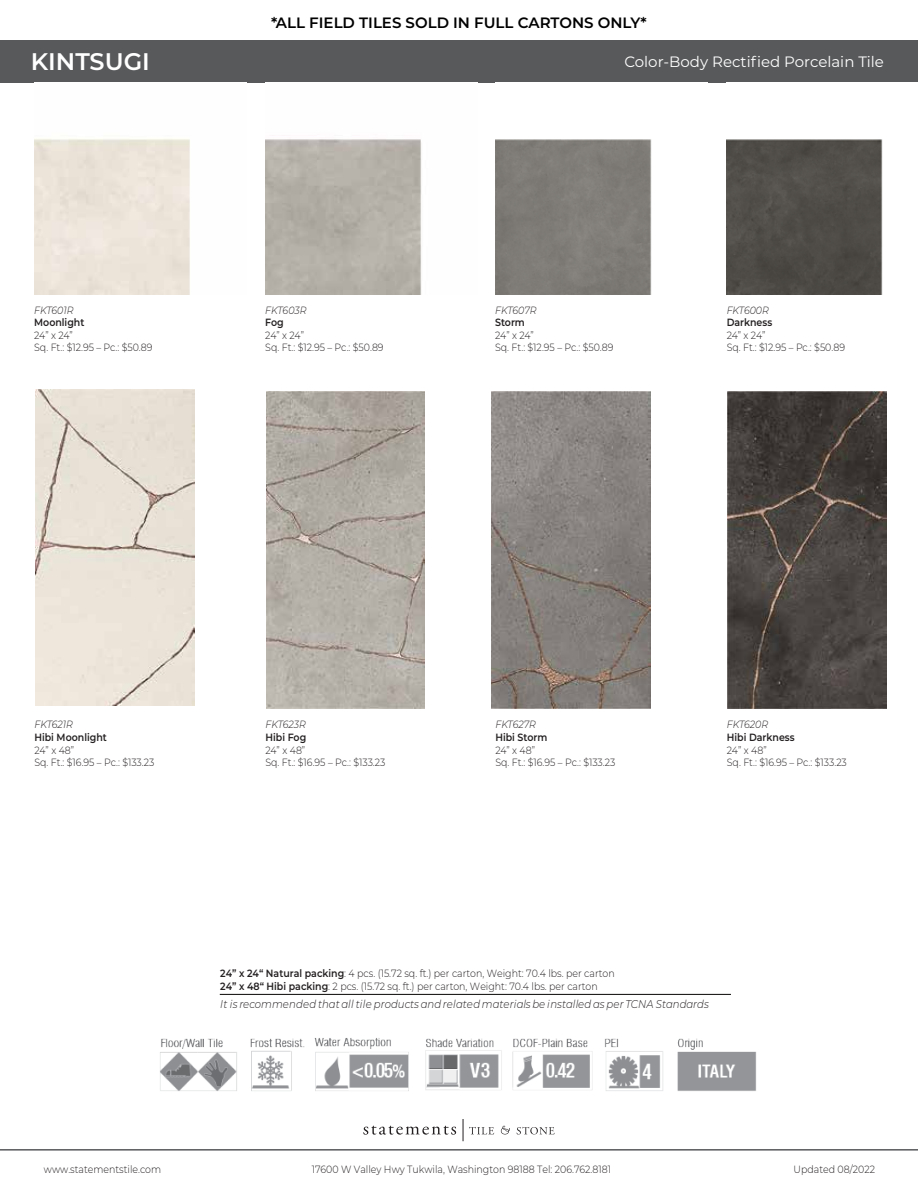
<style>
.page{position:relative;width:918px;height:1188px;background:#fff}
.page>*{position:absolute;margin:0;border:0;box-sizing:border-box;transform-origin:0 0}
.t1{font:600 24px "Montserrat";color:#fff}
.t2{font:600 15px "Montserrat";color:#000}
.t3{font:15px "Montserrat";color:#fff}
.t4{font:italic 300 11.25px "Montserrat";letter-spacing:.005em;color:#231f20;scale:.9 1}
.t5{font:300 10.5px/12.6px "Montserrat";color:#231f20;scale:.9 1}
.t6{font:600 10.5px "Montserrat";color:#231f20;scale:.9 1}
.t7{font:italic 300 10.5px "Montserrat";color:#231f20;scale:.9 1}
.s1{font-weight:600}
</style>
<div class="page">
<div style="left:0;top:40px;width:918px;height:43px;background:#58595b"></div>
<hr style="left:0;top:1149px;width:918px;height:2px;background:#58595b">
<svg style="left:363px;top:1126px;width:93px;height:9px"></svg>
<svg style="left:501px;top:1126px;width:9px;height:8px"></svg>
<svg style="left:517px;top:1127px;width:38px;height:7px"></svg>
<svg style="left:463px;top:1119px;width:31px;height:22px"></svg>
<hr style="left:220px;top:994px;width:511px;height:1px;background:#221f1f">
<div style="left:34px;top:139px;width:156px;height:156px;background:#ece4d9"></div>
<img style="left:265px;top:139px;width:157px;height:156px">
<div style="left:495px;top:139px;width:157px;height:156px;background:#7f7c77"></div>
<div style="left:727px;top:139px;width:156px;height:156px;background:#4f4c47"></div>
<img style="left:35px;top:390px;width:159px;height:315px">
<img style="left:266px;top:392px;width:159px;height:317px">
<img style="left:492px;top:392px;width:158px;height:317px">
<img style="left:728px;top:392px;width:159px;height:316px">
<img style="left:160px;top:1038px;width:596px;height:53px">
<h2 class="t2" style="left:271px;top:12px;width:377px">*ALL FIELD TILES SOLD IN FULL CARTONS ONLY*</h2>
<h1 class="t1" style="left:31px;top:44px;width:121px">KINTSUGI</h1>
<h2 class="t3" style="left:624px;top:51px;width:261px">Color-Body Rectified Porcelain Tile</h2>
<p class="t7" style="left:34px;top:303px;width:45px">FKT601R</p>
<p class="t6" style="left:34px;top:315px;width:57px">Moonlight</p>
<p class="t5" style="left:34px;top:328px;width:133px">24” x 24”<br>Sq. Ft.: $12.95 – Pc.: $50.89</p>
<p class="t7" style="left:265px;top:303px;width:47px">FKT603R</p>
<p class="t6" style="left:265px;top:315px;width:22px">Fog</p>
<p class="t5" style="left:265px;top:328px;width:133px">24” x 24”<br>Sq. Ft.: $12.95 – Pc.: $50.89</p>
<p class="t7" style="left:495px;top:303px;width:48px">FKT607R</p>
<p class="t6" style="left:495px;top:315px;width:35px">Storm</p>
<p class="t5" style="left:495px;top:328px;width:133px">24” x 24”<br>Sq. Ft.: $12.95 – Pc.: $50.89</p>
<p class="t7" style="left:727px;top:303px;width:49px">FKT600R</p>
<p class="t6" style="left:727px;top:315px;width:52px">Darkness</p>
<p class="t5" style="left:727px;top:328px;width:133px">24” x 24”<br>Sq. Ft.: $12.95 – Pc.: $50.89</p>
<p class="t7" style="left:34px;top:718px;width:44px">FKT621R</p>
<p class="t6" style="left:34px;top:730px;width:82px">Hibi Moonlight</p>
<p class="t5" style="left:34px;top:743px;width:135px">24” x 48”<br>Sq. Ft.: $16.95 – Pc.: $133.23</p>
<p class="t7" style="left:265px;top:718px;width:46px">FKT623R</p>
<p class="t6" style="left:265px;top:730px;width:47px">Hibi Fog</p>
<p class="t5" style="left:265px;top:743px;width:135px">24” x 48”<br>Sq. Ft.: $16.95 – Pc.: $133.23</p>
<p class="t7" style="left:495px;top:718px;width:47px">FKT627R</p>
<p class="t6" style="left:495px;top:730px;width:59px">Hibi Storm</p>
<p class="t5" style="left:495px;top:743px;width:135px">24” x 48”<br>Sq. Ft.: $16.95 – Pc.: $133.23</p>
<p class="t7" style="left:727px;top:718px;width:47px">FKT620R</p>
<p class="t6" style="left:727px;top:730px;width:77px">Hibi Darkness</p>
<p class="t5" style="left:727px;top:743px;width:135px">24” x 48”<br>Sq. Ft.: $16.95 – Pc.: $133.23</p>
<p class="t5" style="left:220px;top:967px;width:440px"><span class="s1">24” x 24“ Natural packing</span>: 4 pcs. (15.72 sq. ft.) per carton, Weight: 70.4 lbs. per carton<br><span class="s1">24” x 48“ Hibi packing</span>: 2 pcs. (15.72 sq. ft.) per carton, Weight: 70.4 lbs. per carton</p>
<p class="t4" style="left:220px;top:996px;width:544px">It is recommended that all tile products and related materials be installed as per TCNA Standards</p>
<p class="t5" style="left:44px;top:1162px;width:132px">www.statementstile.com</p>
<p class="t5" style="left:312px;top:1163px;width:334px">17600 W Valley Hwy Tukwila, Washington 98188 Tel: 206.762.8181</p>
<p class="t5" style="left:794px;top:1162px;width:92px">Updated 08/2022</p>
</div>
